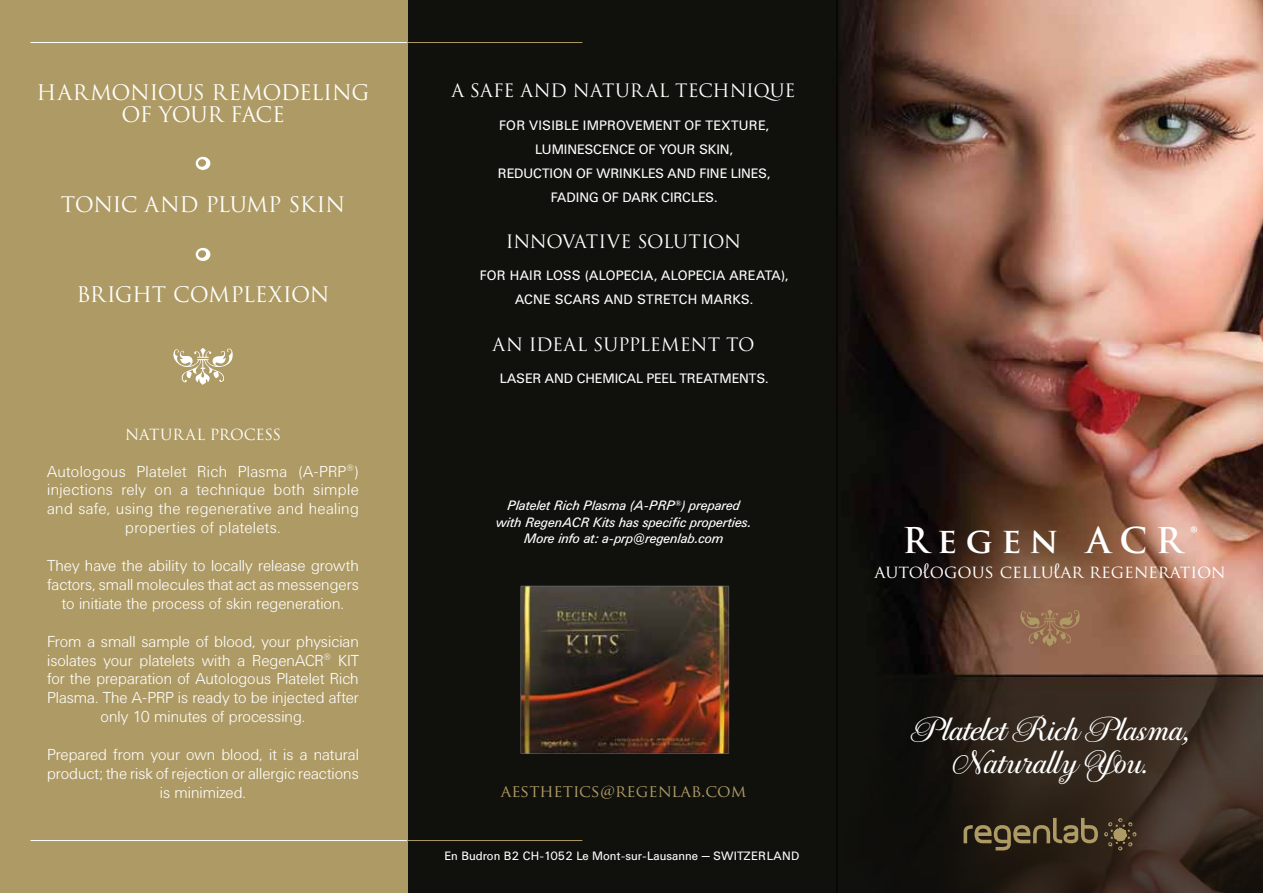
<style>
.page{position:relative;width:1263px;height:893px;background:#fff}
.page>*{position:absolute;margin:0;border:0;box-sizing:border-box;transform-origin:0 0}
.t1{font:34.8px/33px "PF Bodoni Script Pro";color:#fff;text-align:center}
.t2{font:700 34.65px "Trajan Pro";letter-spacing:.25em;color:#fff}
.t3{font:20.85px/22.5px "Trajan Pro";letter-spacing:-.025em;color:#fff;text-align:center}
.t4{font:18px "Trajan Pro";letter-spacing:-.01em;color:#fff}
.t5{font:17.7px "Trajan Pro";color:#fff}
.t6{font:16.8px "Trajan Pro";color:#ae9a64}
.t7{font:300 15.75px/18.9px "Univers BQ";color:#fff;text-align:center}
.t8{font:15px "Trajan Pro";letter-spacing:-.005em;color:#fff}
.t9{font:13.5px/24px "Univers BQ";letter-spacing:-.005em;color:#fff;text-align:center}
.t10{font:italic 13.5px/16.2px "Univers BQ";letter-spacing:-.01em;color:#fff;text-align:center}
.t11{font:13.5px/24px "Univers BQ";letter-spacing:.015em;color:#fff;text-align:center}
.t12{font:12px "Univers BQ";color:#fff}
</style>
<div class="page">
<img style="left:407px;top:0;width:856px;height:893px">
<img style="left:845px;top:677px;width:418px;height:216px">
<div style="left:0;top:0;width:407px;height:893px;background:#ae9a64"></div>
<svg style="left:963px;top:818px;width:135px;height:32px;background:#4d412a"></svg>
<svg style="left:1104px;top:818px;width:32px;height:32px"></svg>
<hr style="left:837px;top:0;width:1px;height:893px;background:#000">
<svg style="left:1020px;top:609px;width:60px;height:37px;background:#9a7454"></svg>
<svg style="left:173px;top:348px;width:60px;height:37px"></svg>
<svg style="left:195px;top:156px;width:16px;height:14px"></svg>
<svg style="left:195px;top:247px;width:16px;height:14px"></svg>
<img style="left:427px;top:529px;width:404px;height:302px">
<hr style="left:407px;top:840px;width:175px;height:1px;background:#ae9a64">
<hr style="left:407px;top:42px;width:175px;height:1px;background:#ae9a64">
<hr style="left:30px;top:840px;width:377px;height:1px;background:#fff">
<hr style="left:30px;top:42px;width:377px;height:1px;background:#fff">
<h3 class="t3" style="left:37px;top:81px;width:334px">HARMONIOUS REMODELING<br>OF YOUR FACE</h3>
<h3 class="t3" style="left:61px;top:193px;width:286px">TONIC AND PLUMP SKIN</h3>
<h3 class="t3" style="left:77px;top:283px;width:254px">BRIGHT COMPLEXION</h3>
<p class="t8" style="left:125px;top:425px;width:157px">NATURAL PROCESS</p>
<p class="t7" style="left:47px;top:462px;width:313px">Autologous Platelet Rich Plasma (A-PRP<sup>®</sup>) injections rely on a technique both simple and safe, using the regenerative and healing properties of platelets.</p>
<p class="t7" style="left:47px;top:557px;width:313px">They have the ability to locally release growth factors, small molecules that act as messengers to initiate the process of skin regeneration.</p>
<p class="t7" style="left:47px;top:632px;width:313px">From a small sample of blood, your physician isolates your platelets with a RegenACR<sup>®</sup> KIT for the preparation of Autologous Platelet Rich Plasma. The A-PRP is ready to be injected after only 10 minutes of processing.</p>
<p class="t7" style="left:47px;top:746px;width:313px">Prepared from your own blood, it is a natural product; the risk of rejection or allergic reactions is minimized.</p>
<p class="t4" style="left:451px;top:79px;width:345px">A SAFE AND NATURAL TECHNIQUE</p>
<p class="t9" style="left:498px;top:113px;width:274px">FOR VISIBLE IMPROVEMENT OF TEXTURE,<br>LUMINESCENCE OF YOUR SKIN,<br>REDUCTION OF WRINKLES AND FINE LINES,<br>FADING OF DARK CIRCLES.</p>
<p class="t4" style="left:506px;top:230px;width:237px">INNOVATIVE SOLUTION</p>
<p class="t11" style="left:480px;top:264px;width:310px">FOR HAIR LOSS (ALOPECIA, ALOPECIA AREATA),<br>ACNE SCARS AND STRETCH MARKS.</p>
<p class="t4" style="left:492px;top:333px;width:263px">AN IDEAL SUPPLEMENT TO</p>
<p class="t9" style="left:500px;top:367px;width:270px">LASER AND CHEMICAL PEEL TREATMENTS.</p>
<p class="t10" style="left:496px;top:498px;width:257px">Platelet Rich Plasma (A-PRP<sup>®</sup>) prepared with RegenACR Kits has specific properties.<br>More info at: a-prp@regenlab.com</p>
<p class="t6" style="left:501px;top:780px;width:247px">aesthetics@regenlab.com</p>
<p class="t12" style="left:444px;top:849px;width:286px">En Budron B2 CH-1052 Le Mont-sur-Lausanne − Swit</p>
<p class="t12" style="left:744px;top:849px;width:17px">zerland</p>
<h2 class="t2" style="left:902px;top:519px;width:297px">Regen ACR®</h2>
<p class="t5" style="left:874px;top:560px;width:353px">autoℓogous celluℓar regeneration</p>
<h1 class="t1" style="left:911px;top:714px;width:279px">Platelet Rich Plasma,<br>Naturally Ψou.</h1>
</div>
